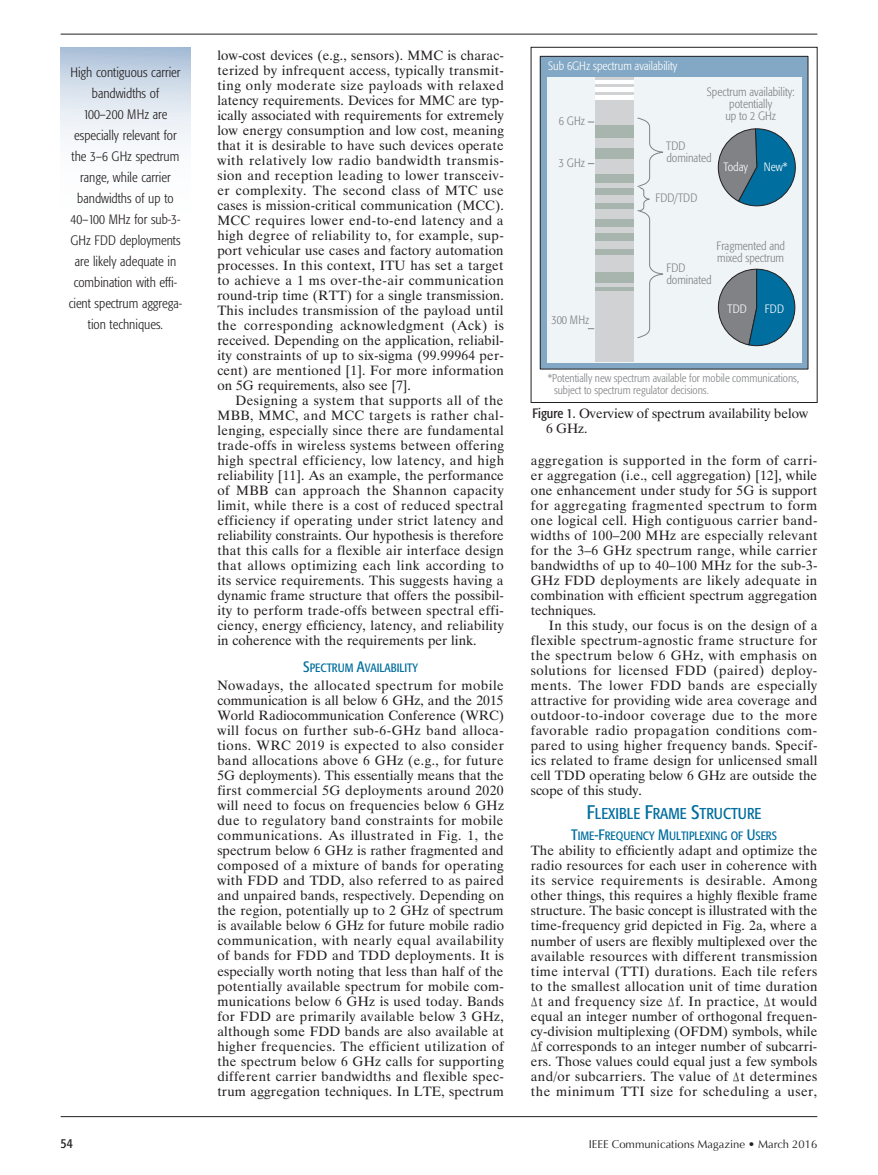
<style>
.page{position:relative;width:878px;height:1175px;background:#fff}
.page>*{position:absolute;margin:0;border:0;box-sizing:border-box;transform-origin:0 0}
.t1{font:15.6px "Formata Condensed SC800";color:#006e9f}
.t2{font:13.5px/15px "Dutch 801 BT";letter-spacing:.01em;color:#231f20;text-align:justify}
.t3{font:300 condensed 13.5px/21px "Formata";color:#231f20;text-align:center}
.t4{font:13.5px "Formata Condensed SC800";color:#231f20}
.t5{font:300 condensed 12px/12px "Formata";color:#808285}
.t6{font:12px "Formata Condensed SC800";color:#006e9f}
.t7{font:300 condensed 12px "Formata";color:#fff}
.t8{font:300 condensed 11.25px/12px "Formata";color:#808285}
.t9{font:11.25px "Optima";color:#231f20}
.s1{font-size:15px}
.s2{font-family:"Formata";font-stretch:condensed}
.s3{font-size:19.5px}
</style>
<div class="page">
<hr style="left:61px;top:34px;width:756px;height:1px;background:#231f20">
<hr style="left:61px;top:1115px;width:756px;height:1px;background:#231f20">
<svg style="left:61px;top:47px;width:129px;height:97px"></svg>
<div style="left:540px;top:56px;width:267px;height:313px;background:#82a8c5"></div>
<div style="left:539px;top:56px;width:269px;height:313px;border:1px solid #231f20"></div>
<div style="left:546px;top:77px;width:255px;height:285px;background:#eff4f7"></div>
<svg style="left:717px;top:268px;width:78px;height:78px"></svg>
<svg style="left:717px;top:128px;width:78px;height:78px"></svg>
<hr style="left:595px;top:77px;width:38px;height:3px;background:#d1d2d4">
<hr style="left:595px;top:80px;width:38px;height:4px;background:#fff">
<hr style="left:595px;top:84px;width:38px;height:3px;background:#d1d2d4">
<div style="left:595px;top:87px;width:38px;height:5px;background:#fff"></div>
<svg style="left:595px;top:92px;width:38px;height:4px"></svg>
<hr style="left:595px;top:96px;width:38px;height:4px;background:#fff">
<div style="left:595px;top:100px;width:38px;height:26px;background:#d1d2d4"></div>
<div style="left:595px;top:292px;width:38px;height:70px;background:#d1d2d4"></div>
<svg style="left:587px;top:117px;width:76px;height:221px"></svg>
<p class="t3" style="left:69px;top:62px;width:115px">High contiguous carrier bandwidths of<br>100–200 MHz are especially relevant for the 3–6 GHz spectrum range, while carrier bandwidths of up to<br>40–100 MHz for sub-3-<br>GHz FDD deployments are likely adequate in combination with effi&shy;cient spectrum aggrega&shy;tion techniques.</p>
<p class="t2" style="left:217px;top:48px;width:288px">low-cost devices (e.g., sensors). MMC is charac&shy;terized by infrequent access, typically transmit&shy;ting only moderate size payloads with relaxed latency requirements. Devices for MMC are typ&shy;ically associated with requirements for extremely low energy consumption and low cost, meaning that it is desirable to have such devices operate with relatively low radio bandwidth transmis&shy;sion and reception leading to lower transceiv&shy;er complexity. The second class of MTC use cases is mission-critical communication (MCC).<br>MCC requires lower end-to-end latency and a high degree of reliability to, for example, sup&shy;port vehicular use cases and factory automation processes. In this context, ITU has set a target to achieve a 1 ms over-the-air communication round-trip time (RTT) for a single transmission.<br>This includes transmission of the payload until the corresponding acknowledgment (Ack) is received. Depending on the application, reliabil&shy;ity constraints of up to six-sigma (99.99964 per&shy;cent) are mentioned [1]. For more information on 5G requirements, also see [7].</p>
<p class="t2" style="left:217px;top:393px;width:288px;text-indent:18px">Designing a system that supports all of the MBB, MMC, and MCC targets is rather chal&shy;lenging, especially since there are fundamental trade-offs in wireless systems between offering high spectral efficiency, low latency, and high reliability [11]. As an example, the performance of MBB can approach the Shannon capacity limit, while there is a cost of reduced spectral efficiency if operating under strict latency and reliability constraints. Our hypothesis is therefore that this calls for a flexible air interface design that allows optimizing each link according to its service requirements. This suggests having a dynamic frame structure that offers the possibil&shy;ity to perform trade-offs between spectral effi&shy;ciency, energy efficiency, latency, and reliability in coherence with the requirements per link.</p>
<p class="t6" style="left:303px;top:661px;width:116px"><span class="s1">S</span>PECTRUM <span class="s1">A</span>VAILABILITY</p>
<p class="t2" style="left:217px;top:678px;width:288px">Nowadays, the allocated spectrum for mobile communication is all below 6 GHz, and the 2015<br>World Radiocommunication Conference (WRC) will focus on further sub-6-GHz band alloca&shy;tions. WRC 2019 is expected to also consider band allocations above 6 GHz (e.g., for future 5G deployments). This essentially means that the first commercial 5G deployments around 2020 will need to focus on frequencies below 6 GHz due to regulatory band constraints for mobile communications. As illustrated in Fig. 1, the spectrum below 6 GHz is rather fragmented and composed of a mixture of bands for operating with FDD and TDD, also referred to as paired and unpaired bands, respectively. Depending on the region, potentially up to 2 GHz of spectrum is available below 6 GHz for future mobile radio communication, with nearly equal availability of bands for FDD and TDD deployments. It is especially worth noting that less than half of the potentially available spectrum for mobile com&shy;munications below 6 GHz is used today. Bands for FDD are primarily available below 3 GHz, although some FDD bands are also available at higher frequencies. The efficient utilization of the spectrum below 6 GHz calls for supporting different carrier bandwidths and flexible spec&shy;trum aggregation techniques. In LTE, spectrum</p>
<p class="t7" style="left:548px;top:59px;width:130px">Sub 6GHz spectrum availability</p>
<p class="t5" style="left:558px;top:115px;width:28px">6 GHz</p>
<p class="t5" style="left:558px;top:157px;width:28px">3 GHz</p>
<p class="t5" style="left:551px;top:314px;width:39px">300 MHz</p>
<p class="t5" style="left:706px;top:86px;width:89px;text-align:center">Spectrum availability: potentially<br>up to 2 GHz</p>
<p class="t5" style="left:666px;top:140px;width:47px">TDD dominated</p>
<p class="t5" style="left:655px;top:192px;width:43px">FDD/TDD</p>
<p class="t7" style="left:723px;top:159px;width:26px">Today</p>
<p class="t7" style="left:763px;top:159px;width:25px">New*</p>
<p class="t5" style="left:716px;top:240px;width:70px">Fragmented and mixed spectrum</p>
<p class="t5" style="left:666px;top:262px;width:47px">FDD dominated</p>
<p class="t7" style="left:727px;top:302px;width:21px">TDD</p>
<p class="t7" style="left:764px;top:302px;width:21px">FDD</p>
<p class="t8" style="left:553px;top:372px;width:246px;text-indent:-6px">*Potentially new spectrum available for mobile communications, subject to spectrum regulator decisions.</p>
<p class="t2" style="left:546px;top:406px;width:263px;text-indent:-14px"><span class="s2">Figure 1.</span> Overview of spectrum availability below<br>6 GHz.</p>
<p class="t2" style="left:530px;top:453px;width:288px">aggregation is supported in the form of carri&shy;er aggregation (i.e., cell aggregation) [12], while one enhancement under study for 5G is support for aggregating fragmented spectrum to form one logical cell. High contiguous carrier band&shy;widths of 100–200 MHz are especially relevant for the 3–6 GHz spectrum range, while carrier bandwidths of up to 40–100 MHz for the sub-3- GHz FDD deployments are likely adequate in combination with efficient spectrum aggregation techniques.</p>
<p class="t2" style="left:530px;top:617px;width:288px;text-indent:18px">In this study, our focus is on the design of a flexible spectrum-agnostic frame structure for the spectrum below 6 GHz, with emphasis on solutions for licensed FDD (paired) deploy&shy;ments. The lower FDD bands are especially attractive for providing wide area coverage and outdoor-to-indoor coverage due to the more favorable radio propagation conditions com&shy;pared to using higher frequency bands. Specif&shy;ics related to frame design for unlicensed small cell TDD operating below 6 GHz are outside the scope of this study.</p>
<p class="t1" style="left:586px;top:804px;width:176px"><span class="s3">F</span>LEXIBLE <span class="s3">F</span>RAME <span class="s3">S</span>TRUCTURE</p>
<p class="t6" style="left:571px;top:829px;width:207px"><span class="s1">T</span>IME<span class="s1">-F</span>REQUENCY <span class="s1">M</span>ULTIPLEXING OF <span class="s1">U</span>SERS</p>
<p class="t2" style="left:530px;top:843px;width:288px;text-align:center">The ability to efficiently adapt and optimize the radio resources for each user in coherence with its service requirements is desirable. Among other things, this requires a highly flexible frame structure. The basic concept is illustrated with the time-frequency grid depicted in Fig. 2a, where a number of users are flexibly multiplexed over the available resources with different transmission time interval (TTI) durations. Each tile refers to the smallest allocation unit of time duration t and frequency size f. In practice, t would equal an integer number of orthogonal frequen&shy;cy-division multiplexing (OFDM) symbols, while f corresponds to an integer number of subcarri&shy;ers. Those values could equal just a few symbols and/or subcarriers. The value of t determines the minimum TTI size for scheduling a user,</p>
<p class="t4" style="left:61px;top:1134px;width:14px">54</p>
<p class="t9" style="left:588px;top:1137px;width:230px">IEEE Communications Magazine • March 2016</p>
</div>
